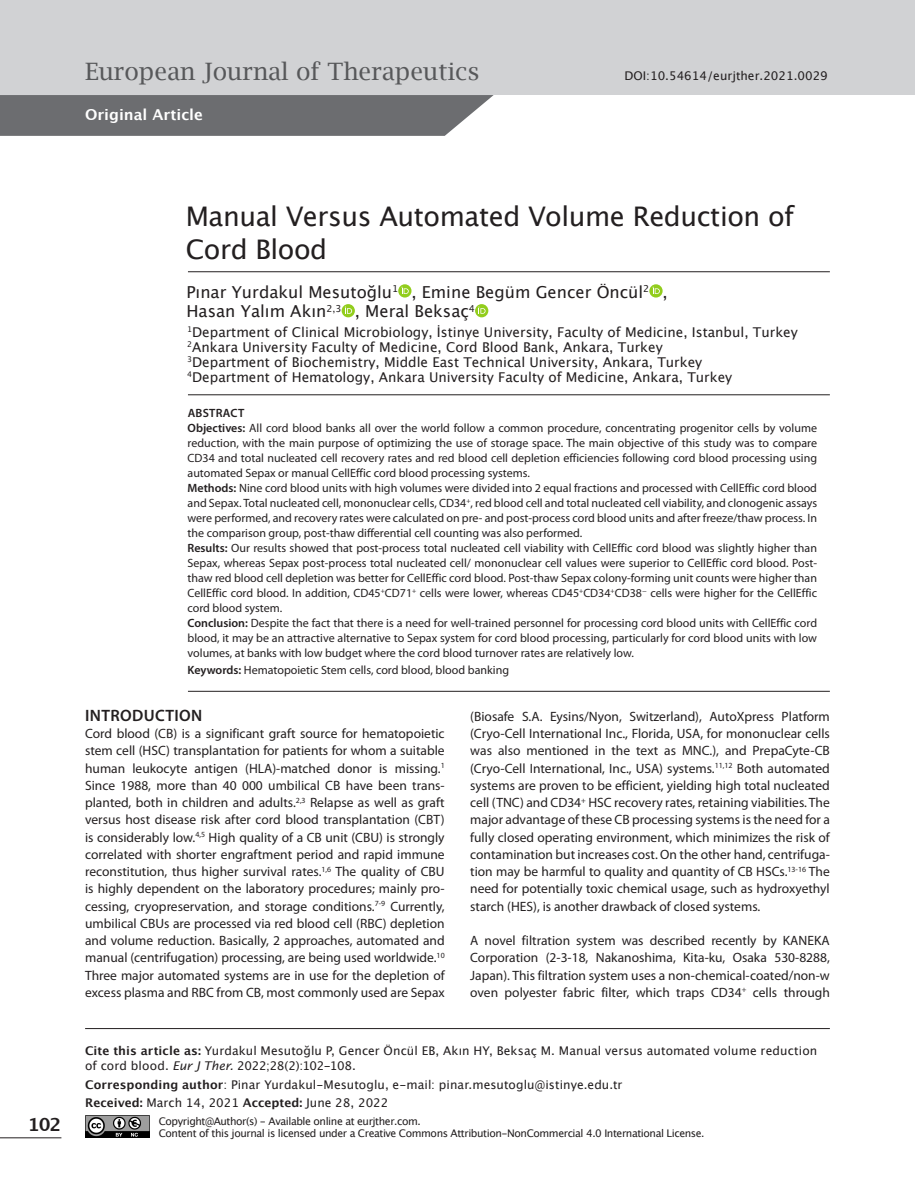
<style>
.page{position:relative;width:915px;height:1191px;background:#fff}
.page>*{position:absolute;margin:0;border:0;box-sizing:border-box;transform-origin:0 0}
.t1{font:27px/32.4px "Lucida Grande";letter-spacing:-.015em;color:#231f20}
.t2{font:24px "Lucida Bright";color:#57585a}
.t3{font:700 18px "Lucida Grande";color:#231f20}
.t4{font:16.5px/19.8px "Lucida Grande";color:#231f20}
.t5{font:600 16.5px "Myriad Pro";letter-spacing:.02em;color:#231f20}
.t6{font:700 15px "Lucida Grande";color:#fff}
.t7{font:13.5px/17.2px "Myriad Pro";color:#231f20;text-align:justify}
.t8{font:13.5px/15px "Lucida Grande";color:#231f20}
.t9{font:12px/15px "Myriad Pro";color:#231f20}
.t10{font:12px/14.4px "Lucida Grande";letter-spacing:.005em;color:#231f20}
.t11{font:10.5px/12.6px "Lucida Grande";letter-spacing:-.04em;color:#231f20}
.s1{font-weight:600}
.s2{font-weight:700}
.s3{font-style:italic}
</style>
<div class="page">
<div style="left:0;top:0;width:914px;height:95px;background:#d1d2d4"></div>
<svg style="left:0;top:95px;width:493px;height:41px;background:#737477"></svg>
<hr style="left:0;top:1137px;width:61px;height:1px;background:#231f20">
<img style="left:85px;top:1115px;width:65px;height:22px">
<hr style="left:85px;top:1028px;width:744px;height:1px;background:#231f20">
<hr style="left:188px;top:271px;width:641px;height:1px;background:#231f20">
<hr style="left:188px;top:394px;width:641px;height:1px;background:#231f20">
<hr style="left:188px;top:691px;width:641px;height:1px;background:#231f20">
<svg style="left:398px;top:284px;width:13px;height:13px"></svg>
<svg style="left:401px;top:287px;width:7px;height:7px"></svg>
<svg style="left:649px;top:284px;width:13px;height:13px"></svg>
<svg style="left:652px;top:287px;width:7px;height:7px"></svg>
<div style="left:341px;top:304px;width:14px;height:13px;background:#92cd1d;border-radius:50%"></div>
<svg style="left:345px;top:306px;width:7px;height:8px"></svg>
<svg style="left:475px;top:304px;width:13px;height:13px"></svg>
<svg style="left:478px;top:306px;width:7px;height:8px"></svg>
<h2 class="t2" style="left:85px;top:57px;width:395px">European Journal of Therapeutics</h2>
<p class="t6" style="left:85px;top:103px;width:119px">Original Article</p>
<p class="t10" style="left:624px;top:68px;width:205px">DOI:10.54614/eurjther.2021.0029</p>
<h1 class="t1" style="left:186px;top:201px;width:609px">Manual Versus Automated Volume Reduction of<br>Cord Blood</h1>
<p class="t4" style="left:186px;top:282px;width:482px">Pınar Yurdakul Mesutoğlu<sup>1</sup> , Emine Begüm Gencer Öncül<sup>2</sup> ,<br>Hasan Yalım Akın<sup>2,3</sup> , Meral Beksaç<sup>4</sup></p>
<p class="t8" style="left:187px;top:325px;width:612px"><sup>1</sup>Department of Clinical Microbiology, İstinye University, Faculty of Medicine, Istanbul, Turkey <sup>2</sup>Ankara University Faculty of Medicine, Cord Blood Bank, Ankara, Turkey<br><sup>3</sup>Department of Biochemistry, Middle East Technical University, Ankara, Turkey<br><sup>4</sup>Department of Hematology, Ankara University Faculty of Medicine, Ankara, Turkey</p>
<p class="t9" style="left:187px;top:405px;width:631px"><span class="s1">ABSTRACT<br>Objectives:</span> All cord blood banks all over the world follow a common procedure, concentrating progenitor cells by volume reduction, with the main purpose of optimizing the use of storage space. The main objective of this study was to compare CD34 and total nucleated cell recovery rates and red blood cell depletion efficiencies following cord blood processing using automated Sepax or manual CellEffic cord blood processing systems.<br><span class="s1">Methods:</span> Nine cord blood units with high volumes were divided into 2 equal fractions and processed with CellEffic cord blood and Sepax. Total nucleated cell, mononuclear cells, CD34<sup>+</sup>, red blood cell and total nucleated cell viability, and clonogenic assays were performed, and recovery rates were calculated on pre- and post-process cord blood units and after freeze/thaw process. In the comparison group, post-thaw differential cell counting was also performed.<br><span class="s1">Results:</span> Our results showed that post-process total nucleated cell viability with CellEffic cord blood was slightly higher than Sepax, whereas Sepax post-process total nucleated cell/ mononuclear cell values were superior to CellEffic cord blood. Post&shy;thaw red blood cell depletion was better for CellEffic cord blood. Post-thaw Sepax colony-forming unit counts were higher than CellEffic cord blood. In addition, CD45<sup>+</sup>CD71<sup>+</sup> cells were lower, whereas CD45<sup>+</sup>CD34<sup>+</sup>CD38<sup>−</sup> cells were higher for the CellEffic cord blood system.<br><span class="s1">Conclusion:</span> Despite the fact that there is a need for well-trained personnel for processing cord blood units with CellEffic cord blood, it may be an attractive alternative to Sepax system for cord blood processing, particularly for cord blood units with low volumes, at banks with low budget where the cord blood turnover rates are relatively low.</p>
<p class="t9" style="left:187px;top:662px;width:323px"><span class="s1">Keywords:</span> Hematopoietic Stem cells, cord blood, blood banking</p>
<p class="t5" style="left:85px;top:705px;width:118px">INTRODUCTION</p>
<p class="t7" style="left:85px;top:724px;width:361px">Cord blood (CB) is a significant graft source for hematopoietic stem cell (HSC) transplantation for patients for whom a suitable human leukocyte antigen (HLA)-matched donor is missing.<sup>1<br></sup>Since 1988, more than 40 000 umbilical CB have been trans&shy;planted, both in children and adults.<sup>2,3</sup> Relapse as well as graft versus host disease risk after cord blood transplantation (CBT) is considerably low.<sup>4,5</sup> High quality of a CB unit (CBU) is strongly correlated with shorter engraftment period and rapid immune reconstitution, thus higher survival rates.<sup>1,6</sup> The quality of CBU is highly dependent on the laboratory procedures; mainly pro&shy;cessing, cryopreservation, and storage conditions.<sup>7-9</sup> Currently, umbilical CBUs are processed via red blood cell (RBC) depletion and volume reduction. Basically, 2 approaches, automated and manual (centrifugation) processing, are being used worldwide.<sup>10<br></sup>Three major automated systems are in use for the depletion of excess plasma and RBC from CB, most commonly used are Sepax</p>
<p class="t7" style="left:470px;top:707px;width:361px">(Biosafe S.A. Eysins/Nyon, Switzerland), AutoXpress Platform (Cryo-Cell International Inc., Florida, USA, for mononuclear cells was also mentioned in the text as MNC.), and PrepaCyte-CB (Cryo-Cell International, Inc., USA) systems.<sup>11,12</sup> Both automated systems are proven to be efficient, yielding high total nucleated cell (TNC) and CD34<sup>+</sup> HSC recovery rates, retaining viabilities. The major advantage of these CB processing systems is the need for a fully closed operating environment, which minimizes the risk of contamination but increases cost. On the other hand, centrifuga&shy;tion may be harmful to quality and quantity of CB HSCs.<sup>13-16</sup> The need for potentially toxic chemical usage, such as hydroxyethyl starch (HES), is another drawback of closed systems.</p>
<p class="t7" style="left:470px;top:931px;width:361px">A novel filtration system was described recently by KANEKA Corporation (2-3-18, Nakanoshima, Kita-ku, Osaka 530-8288, Japan). This filtration system uses a non-chemical-coated/non-w oven polyester fabric filter, which traps CD34<sup>+</sup> cells through</p>
<p class="t10" style="left:85px;top:1043px;width:733px"><span class="s2">Cite this article as:</span> Yurdakul Mesutoğlu P, Gencer Öncül EB, Akın HY, Beksaç M. Manual versus automated volume reduction of cord blood. <span class="s3">Eur J Ther.</span> 2022;28(2):102-108.</p>
<p class="t10" style="left:85px;top:1075px;width:538px;line-height:18.9px"><span class="s2">Corresponding author</span>: Pinar Yurdakul-Mesutoglu, e-mail: pinar.mesutoglu@istinye.edu.tr<br><span class="s2">Received:</span> March 14, 2021 <span class="s2">Accepted:</span> June 28, 2022</p>
<h3 class="t3" style="left:28px;top:1110px;width:35px">102</h3>
<p class="t11" style="left:159px;top:1115px;width:547px">Copyright@Author(s) - Available online at eurjther.com.<br>Content of this journal is licensed under a Creative Commons Attribution-NonCommercial 4.0 International License.</p>
</div>
